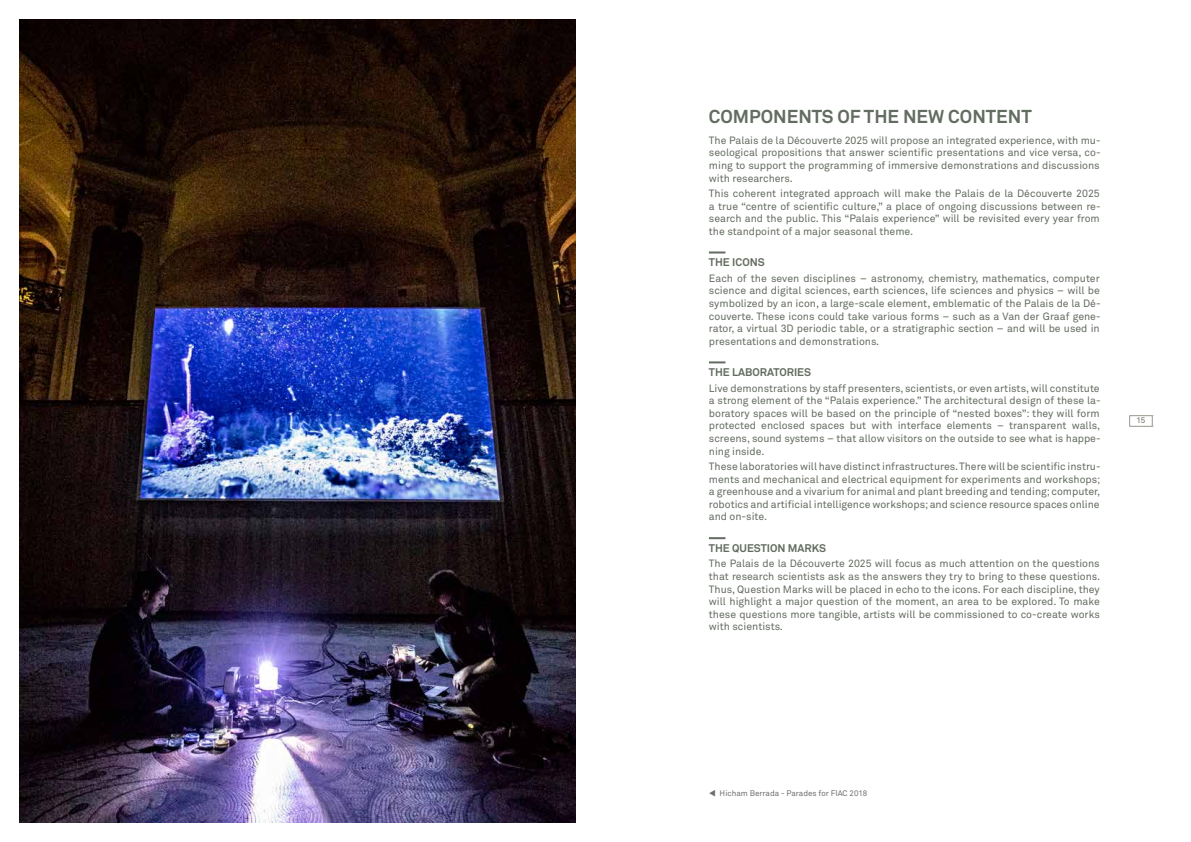
<style>
.page{position:relative;width:1191px;height:842px;background:#fff}
.page>*{position:absolute;margin:0;border:0;box-sizing:border-box;transform-origin:0 0}
.t1{font:700 18.5px "Akkurat";color:#636c60}
.t2{font:700 11px "Akkurat";color:#636c60}
.t3{font:10.5px/12.6px "Akkurat";color:#636c60;text-align:justify}
.t4{font:8px "Akkurat";color:#706f6f}
.t5{font:8px "Akkurat";color:#636c60}
</style>
<div class="page">
<svg style="left:1129px;top:416px;width:24px;height:11px"></svg>
<svg style="left:709px;top:251px;width:16px;height:2px"></svg>
<svg style="left:709px;top:361px;width:16px;height:2px"></svg>
<svg style="left:709px;top:537px;width:16px;height:2px"></svg>
<img style="left:20px;top:20px;width:555px;height:802px">
<h1 class="t1" style="left:709px;top:105px;width:324px">COMPONENTS OF THE NEW CONTENT</h1>
<p class="t3" style="left:709px;top:134px;width:393px">The Palais de la Découverte 2025 will propose an integrated experience, with mu&shy;seological propositions that answer scientific presentations and vice versa, co&shy;ming to support the programming of immersive demonstrations and discussions with researchers.</p>
<p class="t3" style="left:709px;top:187px;width:393px">This coherent integrated approach will make the Palais de la Découverte 2025 a true “centre of scientific culture,” a place of ongoing discussions between re&shy;search and the public. This “Palais experience” will be revisited every year from the standpoint of a major seasonal theme.</p>
<p class="t2" style="left:709px;top:255px;width:57px">THE ICONS</p>
<p class="t3" style="left:709px;top:272px;width:393px">Each of the seven disciplines – astronomy, chemistry, mathematics, computer science and digital sciences, earth sciences, life sciences and physics – will be symbolized by an icon, a large-scale element, emblematic of the Palais de la Dé&shy;couverte. These icons could take various forms – such as a Van der Graaf gene&shy;rator, a virtual 3D periodic table, or a stratigraphic section – and will be used in presentations and demonstrations.</p>
<p class="t2" style="left:709px;top:365px;width:104px">THE LABORATORIES</p>
<p class="t3" style="left:709px;top:381px;width:393px">Live demonstrations by staff presenters, scientists, or even artists, will constitute a strong element of the “Palais experience.” The architectural design of these la&shy;boratory spaces will be based on the principle of “nested boxes”: they will form protected enclosed spaces but with interface elements – transparent walls, screens, sound systems – that allow visitors on the outside to see what is happe&shy;ning inside.</p>
<p class="t3" style="left:709px;top:460px;width:393px">These laboratories will have distinct infrastructures. There will be scientific instru&shy;ments and mechanical and electrical equipment for experiments and workshops; a greenhouse and a vivarium for animal and plant breeding and tending; computer, robotics and artificial intelligence workshops; and science resource spaces online and on-site.</p>
<p class="t2" style="left:709px;top:541px;width:119px">THE QUESTION MARKS</p>
<p class="t3" style="left:709px;top:557px;width:393px">The Palais de la Découverte 2025 will focus as much attention on the questions that research scientists ask as the answers they try to bring to these questions.<br>Thus, Question Marks will be placed in echo to the icons. For each discipline, they will highlight a major question of the moment, an area to be explored. To make these questions more tangible, artists will be commissioned to co-create works with scientists.</p>
<p class="t5" style="left:1136px;top:415px;width:10px">15</p>
<p class="t4" style="left:709px;top:788px;width:160px">▼ Hicham Berrada - Parades for FIAC 2018</p>
</div>
